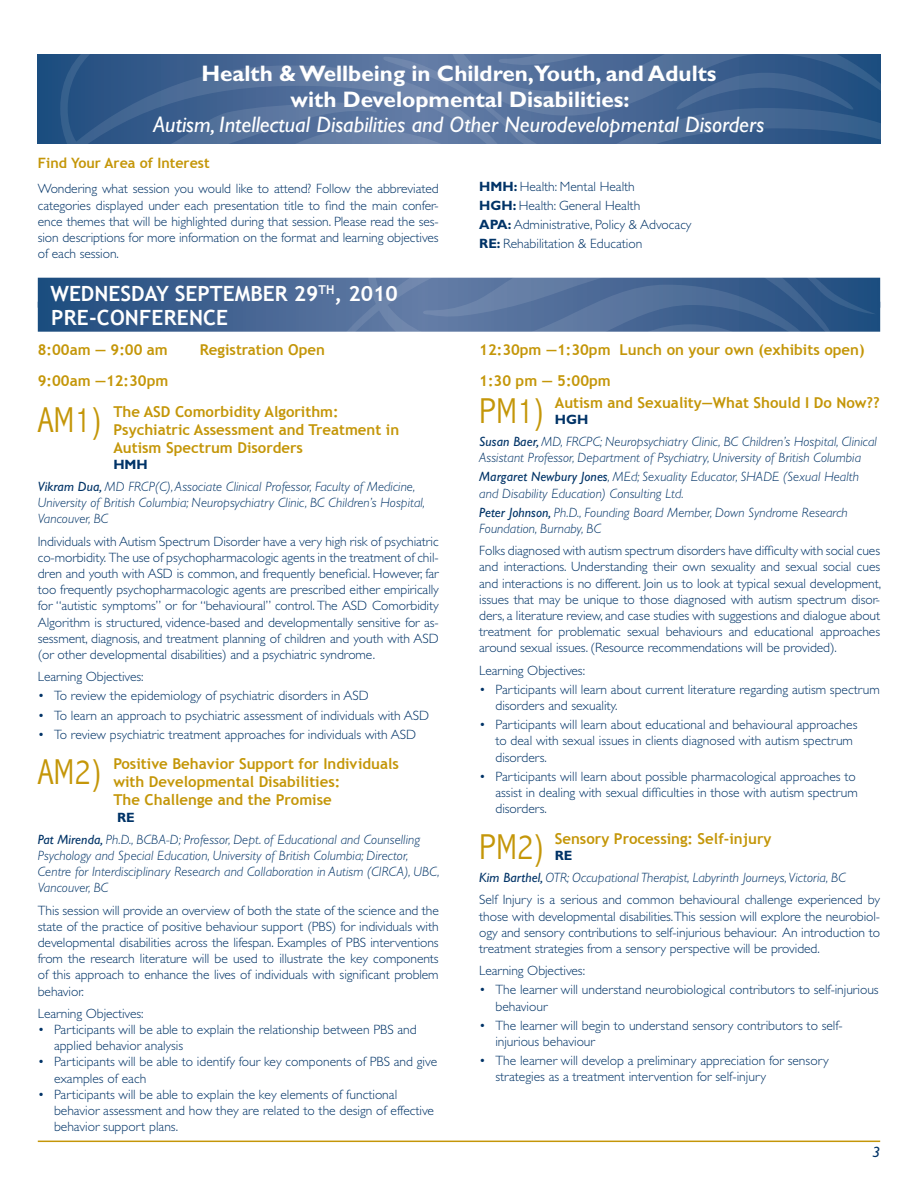
<style>
.page{position:relative;width:918px;height:1188px;background:#fff}
.page>*{position:absolute;margin:0;border:0;box-sizing:border-box;transform-origin:0 0}
.pre-workshops{font:300 condensed 36px "Abadi";color:#c49608}
.t1{font:700 22.5px "Gill Sans Std";color:#fff}
.t2{font:italic 22.5px "Gill Sans Std";color:#fff}
.date{font:700 21px "Trebuchet MS";color:#fff}
.pre-workshops-2{font:700 15px/18px "Trebuchet MS";color:#c49608}
.workshop_title{font:700 15px "Trebuchet MS";color:#c49608}
.conference_title{font:italic 15px "Gill Sans Std";color:#003367}
.workshop_subhead{font:700 14.25px "Trebuchet MS";color:#c49608}
.text{font:300 13.5px/16.2px "Gill Sans Std";letter-spacing:-.005em;color:#003367;text-align:justify}
.text_bulleted{font:300 13.5px/16.2px "Gill Sans Std";color:#003367}
.speaker{font:italic 300 13.5px/16.2px "Gill Sans Std";letter-spacing:.005em;color:#003367}
.themes{font:300 13.5px "Gill Sans Std";color:#003367}
.themes-2{font:700 13.5px "Gill Sans Std";color:#003367}
.s1{font-weight:700}
.s2{font-weight:400}
</style>
<div class="page">
<svg style="left:37px;top:54px;width:505px;height:90px;background:#4a6a96"></svg>
<svg style="left:443px;top:54px;width:438px;height:62px;background:#496995"></svg>
<svg style="left:542px;top:108px;width:339px;height:36px;background:#416491"></svg>
<hr style="left:38px;top:1141px;width:842px;height:1px;background:#c49608">
<svg style="left:38px;top:278px;width:842px;height:24px;background:#385d8c"></svg>
<svg style="left:38px;top:302px;width:842px;height:30px;background:#3a5e8d"></svg>
<svg style="left:327px;top:277px;width:549px;height:55px;background:#506f9a"></svg>
<p class="t1" style="left:201px;top:60px;width:517px">Health &amp; Wellbeing in Children,Youth, and Adults</p>
<p class="t1" style="left:291px;top:86px;width:340px">with Developmental Disabilities:</p>
<p class="t2" style="left:153px;top:112px;width:613px">Autism, Intellectual Disabilities and Other Neurodevelopmental Disorders</p>
<p class="workshop_subhead" style="left:38px;top:154px;width:173px">Find Your Area of Interest</p>
<p class="text" style="left:38px;top:181px;width:402px">Wondering what session you would like to attend? Follow the abbreviated categories displayed under each presentation title to find the main confer&shy;ence themes that will be highlighted during that session. Please read the ses&shy;sion descriptions for more information on the format and learning objectives of each session.</p>
<p class="themes" style="left:479px;top:178px;width:157px"><span class="s1">HMH:</span> H ealth: Mental H ealth</p>
<p class="themes" style="left:479px;top:198px;width:163px"><span class="s1">HGH:</span> Health: General Health</p>
<p class="themes" style="left:479px;top:217px;width:214px"><span class="s1">APA:</span> Administrative, Policy &amp; Advocacy</p>
<p class="themes" style="left:479px;top:236px;width:165px"><span class="s1">RE:</span> Rehabilitation &amp; Education</p>
<p class="date" style="left:50px;top:281px;width:349px">Wednesday September 29<sup>th</sup>, 2010</p>
<p class="date" style="left:51px;top:305px;width:178px">Pre-Conference</p>
<p class="workshop_title" style="left:38px;top:341px;width:152px">8:00am — 9:00 am R</p>
<p class="workshop_title" style="left:209px;top:341px;width:117px">egistration Open</p>
<p class="workshop_title" style="left:38px;top:371px;width:132px">9:00am —12:30pm</p>
<p class="pre-workshops" style="left:38px;top:399px;width:66px">AM1)</p>
<p class="pre-workshops-2" style="left:113px;top:402px;width:41px">The ASD</p>
<p class="pre-workshops-2" style="left:113px;top:402px;width:287px;text-indent:62px">Comorbidity Algorithm:<br>Psychiatric Assessment and Treatment in<br>Autism Spectrum Disorders</p>
<p class="themes-2" style="left:113px;top:456px;width:36px">HMH</p>
<p class="speaker" style="left:38px;top:478px;width:389px"><span class="s2">Vikram Dua,</span> MD FRCP(C), Associate Clinical Professor, Faculty of Medicine,<br>University of British Columbia; Neuropsychiatry Clinic, BC Children’s Hospital,<br>Vancouver, BC</p>
<p class="text" style="left:38px;top:533px;width:403px">Individuals with Autism Spectrum Disorder have a very high risk of psychiatric co-morbidity. The use of psychopharmacologic agents in the treatment of chil&shy;dren and youth with ASD is common, and frequently beneficial. H owever, far too frequently psychopharmacologic agents are prescribed either empirically for “autistic symptoms” or for “behavioural” control. The ASD Comorbidity Algorithm is structured, vidence-based and developmentally sensitive for as&shy;sessment, diagnosis, and treatment planning of children and youth with ASD (or other developmental disabilities) and a psychiatric syndrome.</p>
<p class="text" style="left:38px;top:669px;width:107px">Learning Objectives:</p>
<p class="text_bulleted" style="left:38px;top:688px;width:332px">• To review the epidemiology of psychiatric disorders in ASD</p>
<p class="text_bulleted" style="left:38px;top:707px;width:393px">• To learn an approach to psychiatric assessment of individuals with ASD</p>
<p class="text_bulleted" style="left:38px;top:726px;width:380px">• To review psychiatric treatment approaches for individuals with ASD</p>
<p class="pre-workshops" style="left:38px;top:751px;width:66px">AM2)</p>
<p class="pre-workshops-2" style="left:113px;top:755px;width:287px">Positive Behavior Support for Individuals with Developmental Disabilities:<br>The Challenge and the Promise</p>
<p class="themes-2" style="left:117px;top:809px;width:9px">RE</p>
<p class="speaker" style="left:38px;top:831px;width:404px"><span class="s2">Pat Mirenda,</span> Ph.D., BCBA-D; Professor, Dept. of Educational and Counselling Psychology and Special Education, University of British Columbia; Director, Centre for Interdisciplinary Research and Collaboration in Autism (CIRCA), UBC, Vancouver, BC</p>
<p class="text" style="left:38px;top:902px;width:403px">This session will provide an overview of both the state of the science and the state of the practice of positive behaviour support (PBS) for individuals with developmental disabilities across the lifespan. Examples of PBS interventions from the research literature will be used to illustrate the key components of this approach to enhance the lives of individuals with significant problem behavior.</p>
<p class="text" style="left:38px;top:1005px;width:107px">Learning Objectives:</p>
<p class="text_bulleted" style="left:54px;top:1021px;width:364px;text-indent:-16px">• Participants will be able to explain the relationship between PBS and applied behavior analysis</p>
<p class="text_bulleted" style="left:54px;top:1054px;width:385px;text-indent:-16px">• Participants will be able to identify four key components of PBS and give examples of each</p>
<p class="text_bulleted" style="left:54px;top:1086px;width:382px;text-indent:-16px">• Participants will be able to explain the key elements of functional behavior assessment and how they are related to the design of effective behavior support plans.</p>
<p class="workshop_title" style="left:479px;top:341px;width:387px">12:30pm —1:30pm Lunch on your own (exhibits open)</p>
<p class="workshop_title" style="left:479px;top:371px;width:133px">1:30 pm — 5:00pm</p>
<p class="pre-workshops" style="left:479px;top:390px;width:67px">PM1)</p>
<p class="pre-workshops-2" style="left:555px;top:393px;width:326px">Autism and Sexuality—What Should I Do Now??</p>
<p class="themes-2" style="left:555px;top:411px;width:35px">HGH</p>
<p class="speaker" style="left:479px;top:433px;width:399px"><span class="s2">Susan Baer,</span> MD, FRCPC; Neuropsychiatry Clinic, BC Children’s Hospital, Clinical<br>Assistant Professor, Department of Psychiatry, University of British Columbia</p>
<p class="speaker" style="left:479px;top:469px;width:381px"><span class="s2">Margaret Newbury Jones</span>, MEd; Sexuality Educator, SHADE (Sexual Health and Disability Education) Consulting Ltd.</p>
<p class="speaker" style="left:479px;top:504px;width:370px"><span class="s2">Peter Johnson,</span> Ph.D., Founding Board Member, Down Syndrome Research<br>Foundation, Burnaby, BC</p>
<p class="text" style="left:479px;top:543px;width:403px">Folks diagnosed with autism spectrum disorders have difficulty with social cues and interactions. Understanding their own sexuality and sexual social cues and interactions is no different. Join us to look at typical sexual development, issues that may be unique to those diagnosed with autism spectrum disor&shy;ders, a literature review, and case studies with suggestions and dialogue about treatment for problematic sexual behaviours and educational approaches around sexual issues. (Resource recommendations will be provided).</p>
<p class="text" style="left:479px;top:662px;width:107px">Learning Objectives:</p>
<p class="text_bulleted" style="left:495px;top:681px;width:386px;text-indent:-16px">• Participants will learn about current literature regarding autism spectrum disorders and sexuality.</p>
<p class="text_bulleted" style="left:495px;top:717px;width:364px;text-indent:-16px">• Participants will learn about educational and behavioural approaches to deal with sexual issues in clients diagnosed with autism spectrum disorders.</p>
<p class="text_bulleted" style="left:495px;top:768px;width:364px;text-indent:-16px">• Participants will learn about possible pharmacological approaches to assist in dealing with sexual difficulties in those with autism spectrum disorders.</p>
<p class="pre-workshops" style="left:479px;top:826px;width:67px">PM2)</p>
<p class="pre-workshops-2" style="left:555px;top:829px;width:218px">Sensory Processing: Self-injury</p>
<p class="themes-2" style="left:479px;top:847px;width:17px">RE</p>
<p class="speaker" style="left:479px;top:870px;width:368px"><span class="s2">Kim Barthel,</span> OTR; Occupational Therapist, Labyrinth Journeys, Victoria, BC</p>
<p class="text" style="left:479px;top:892px;width:402px">Self Injury is a serious and common behavioural challenge experienced by those with developmental disabilities. This session will explore the neurobiol&shy;ogy and sensory contributions to self-injurious behaviour. An introduction to treatment strategies from a sensory perspective will be provided.</p>
<p class="text" style="left:479px;top:963px;width:107px">Learning Objectives:</p>
<p class="text_bulleted" style="left:495px;top:982px;width:385px;text-indent:-16px">• The learner will understand neurobiological contributors to self-injurious behaviour</p>
<p class="text_bulleted" style="left:495px;top:1017px;width:349px;text-indent:-16px">• The learner will begin to understand sensory contributors to self&shy;injurious behaviour</p>
<p class="text_bulleted" style="left:495px;top:1053px;width:335px;text-indent:-16px">• The learner will develop a preliminary appreciation for sensory strategies as a treatment intervention for self-injury</p>
<p class="conference_title" style="left:872px;top:1143px;width:9px">3</p>
</div>
